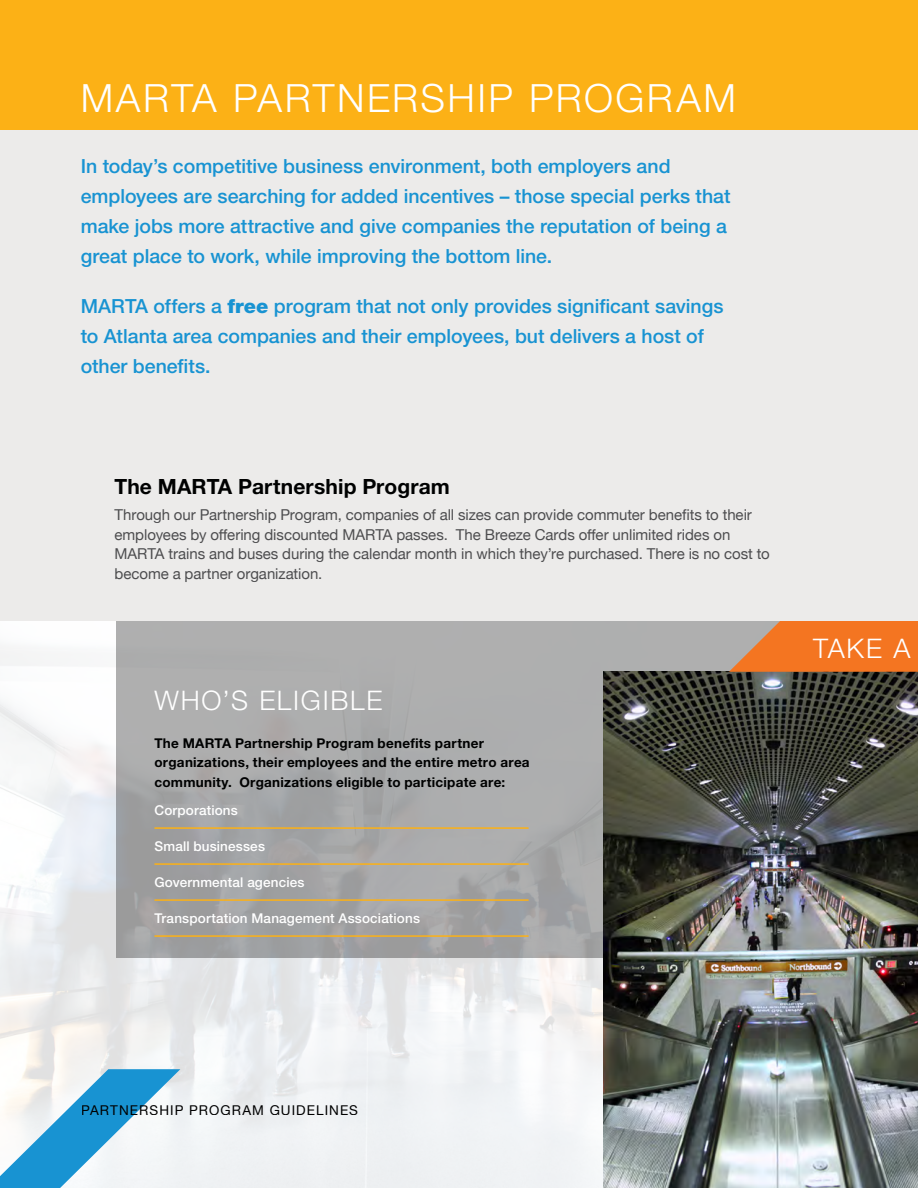
<style>
.page{position:relative;width:918px;height:1188px;background:#fff}
.page>*{position:absolute;margin:0;border:0;box-sizing:border-box;transform-origin:0 0}
.t1{font:300 39px "Helvetica Neue";letter-spacing:.06em;color:#fff}
.t2{font:300 27px "Helvetica Neue";letter-spacing:.065em;color:#fff}
.t3{font:700 21px "Helvetica Neue";letter-spacing:.005em;color:#000101}
.t4{font:500 19.5px/30px "Helvetica Neue";color:#1893d2}
.t5{font:15px/19.5px "Helvetica Neue";letter-spacing:-.005em;color:#4d4d4f}
.t6{font:700 13.5px/19.5px "Helvetica Neue";letter-spacing:.02em;color:#000101}
.t7{font:500 13.5px "Helvetica Neue";letter-spacing:.01em;color:#fff}
.t8{font:13.5px "Helvetica Neue";letter-spacing:.08em;color:#000}
.s1{font-weight:900}
</style>
<div class="page">
<div style="left:116px;top:621px;width:688px;height:336px;background:linear-gradient(to bottom,#b1b1b1,#a0a1a3)"></div>
<div style="left:0;top:0;width:918px;height:621px;background:#ecebea"></div>
<svg style="left:0;top:1069px;width:180px;height:119px"></svg>
<img style="left:603px;top:672px;width:315px;height:516px">
<hr style="left:154px;top:827px;width:375px;height:2px;background:#fcb116">
<hr style="left:154px;top:863px;width:375px;height:2px;background:#fcb116">
<hr style="left:154px;top:899px;width:375px;height:2px;background:#fcb116">
<hr style="left:154px;top:935px;width:375px;height:2px;background:#fcb116">
<svg style="left:729px;top:621px;width:189px;height:51px;background:#e97c34"></svg>
<div style="left:0;top:0;width:918px;height:129px;background:#fcb116"></div>
<p class="t1" style="left:81px;top:74px;width:657px">MARTA PARTNERSHIP PROGRAM</p>
<p class="t4" style="left:81px;top:151px;width:651px">In today’s competitive business environment, both employers and employees are searching for added incentives – those special perks that make jobs more attractive and give companies the reputation of being a great place to work, while improving the bottom line.</p>
<p class="t4" style="left:81px;top:291px;width:644px">MARTA offers a <span class="s1">free</span> program that not only provides significant savings to Atlanta area companies and their employees, but delivers a host of other benefits.</p>
<p class="t3" style="left:114px;top:473px;width:337px">The MARTA Partnership Program</p>
<p class="t5" style="left:114px;top:506px;width:657px">Through our Partnership Program, companies of all sizes can provide commuter benefits to their employees by offering discounted MARTA passes. The Breeze Cards offer unlimited rides on MARTA trains and buses during the calendar month in which they’re purchased. There is no cost to become a partner organization.</p>
<p class="t2" style="left:154px;top:683px;width:230px">WHO’S ELIGIBLE</p>
<p class="t6" style="left:154px;top:733px;width:377px">The MARTA Partnership Program benefits partner organizations, their employees and the entire metro area community. Organizations eligible to participate are:</p>
<p class="t7" style="left:154px;top:802px;width:85px">Corporations</p>
<p class="t7" style="left:154px;top:839px;width:112px">Small businesses</p>
<p class="t7" style="left:154px;top:875px;width:151px">Governmental agencies</p>
<p class="t7" style="left:154px;top:911px;width:267px">Transportation Management Associations</p>
<p class="t2" style="left:813px;top:632px;width:99px">TAKE A</p>
<p class="t8" style="left:81px;top:1100px;width:278px">PARTNERSHIP PROGRAM GUIDELINES</p>
</div>
